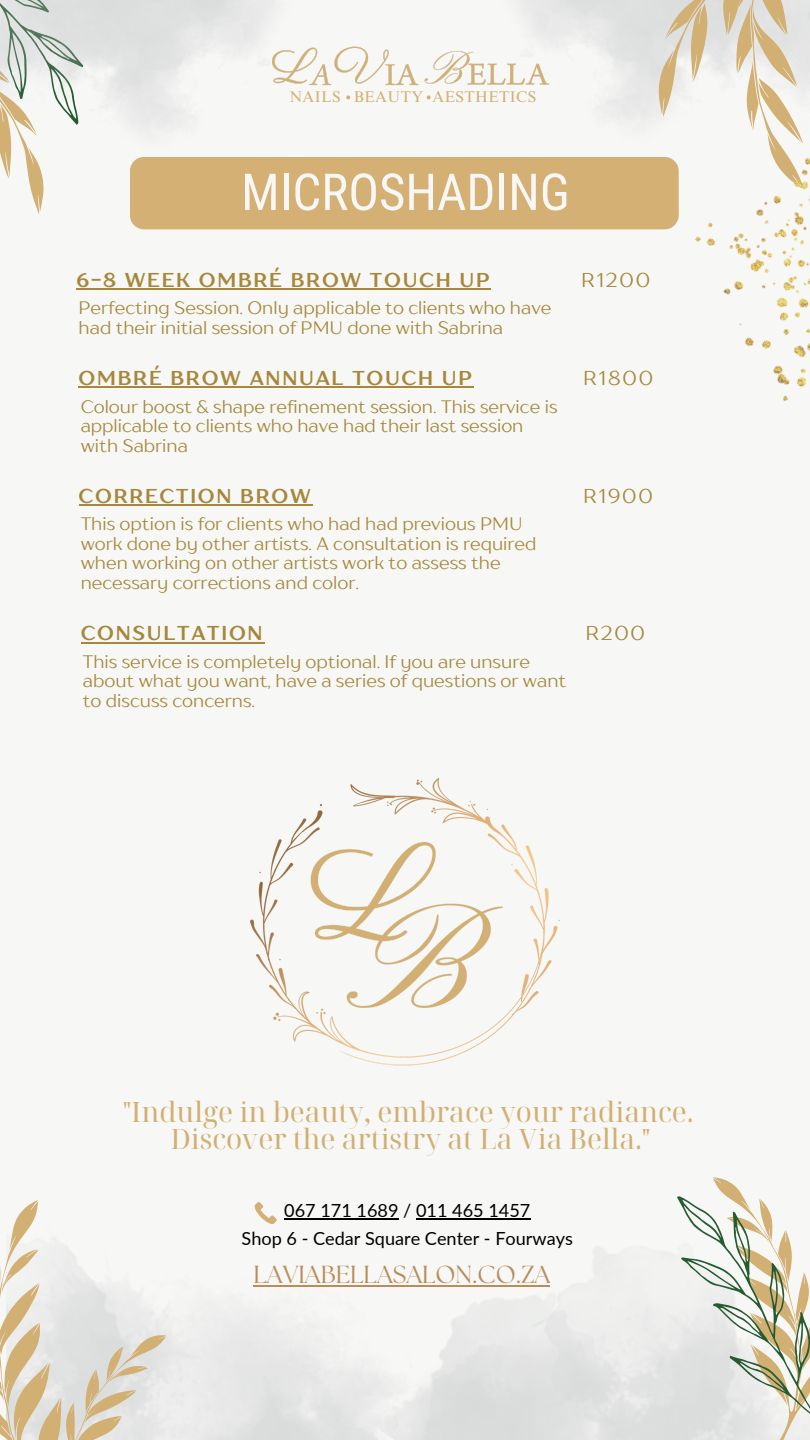
<style>
.page{position:relative;width:810px;height:1440px;background:#f7f8f6}
.page>*{position:absolute;margin:0;border:0;box-sizing:border-box;transform-origin:0 0}
.t1{font:51px "Roboto Condensed";color:#f7f8f6}
.t2{font:28px/27.8px "Noto Serif Display";color:#d2af72;text-align:center}
.t3{font:24.6px "The Seasons";color:#b98c59}
.t4{font:700 20px "TT Drugs";letter-spacing:.09em;color:#a6873b}
.t5{font:20px "TT Drugs";letter-spacing:.09em;color:#a6873b}
.t6{font:18.1px/27.8px "Lato";color:#000;text-align:center}
.t7{font:18px/19.5px "TT Drugs";color:#a6873b}
.t8{font:15.5px "Times NRMT Pro";letter-spacing:.025em;color:#d4b074}
</style>
<div class="page">
<img style="left:167px;top:1224px;width:192px;height:216px">
<img style="left:359px;top:1218px;width:229px;height:222px">
<svg style="left:658px;top:0;width:152px;height:41px;background:#dbd0bb"></svg>
<svg style="left:713px;top:1177px;width:30px;height:19px"></svg>
<svg style="left:0;top:1200px;width:167px;height:240px"></svg>
<img style="left:298px;top:26px;width:250px;height:60px">
<svg style="left:346px;top:95px;width:4px;height:4px"></svg>
<svg style="left:427px;top:95px;width:4px;height:4px"></svg>
<img style="left:250px;top:778px;width:310px;height:288px">
<svg style="left:5px;top:169px;width:39px;height:45px"></svg>
<svg style="left:588px;top:1196px;width:222px;height:244px"></svg>
<img style="left:643px;top:41px;width:167px;height:361px">
<div style="left:130px;top:157px;width:549px;height:72px;background:#d4b074;border-radius:14px"></div>
<hr style="left:77px;top:288px;width:414px;height:2px;background:#a6873b">
<hr style="left:79px;top:387px;width:395px;height:1px;background:#a6873b">
<hr style="left:79px;top:504px;width:234px;height:2px;background:#a6873b">
<hr style="left:81px;top:642px;width:183px;height:1px;background:#a6873b">
<svg style="left:254px;top:1202px;width:23px;height:22px"></svg>
<hr style="left:284px;top:1218px;width:115px;height:2px;background:#000">
<hr style="left:416px;top:1218px;width:114px;height:2px;background:#000">
<hr style="left:254px;top:1285px;width:296px;height:2px;background:#b98c59">
<img style="left:0;top:0;width:298px;height:169px">
<p class="t8" style="left:289px;top:88px;width:248px">NAILS BEAUTY AESTHETICS</p>
<h1 class="t1" style="left:241px;top:156px;width:330px">MICROSHADING</h1>
<p class="t4" style="left:76px;top:267px;width:415px">6-8 WEEK OMBRÉ BROW TOUCH UP</p>
<p class="t5" style="left:581px;top:267px;width:70px">R1200</p>
<p class="t7" style="left:79px;top:298px;width:474px">Perfecting Session. Only applicable to clients who have had their initial session of PMU done with Sabrina</p>
<p class="t4" style="left:79px;top:365px;width:395px">OMBRÉ BROW ANNUAL TOUCH UP</p>
<p class="t5" style="left:583px;top:365px;width:71px">R1800</p>
<p class="t7" style="left:81px;top:396px;width:478px">Colour boost &amp; shape refinement session. This service is applicable to clients who have had their last session with Sabrina</p>
<p class="t4" style="left:79px;top:483px;width:234px">CORRECTION BROW</p>
<p class="t5" style="left:583px;top:483px;width:71px">R1900</p>
<p class="t7" style="left:81px;top:514px;width:457px">This option is for clients who had had previous PMU work done by other artists. A consultation is required when working on other artists work to assess the necessary corrections and color.</p>
<p class="t4" style="left:81px;top:620px;width:183px">CONSULTATION</p>
<p class="t5" style="left:585px;top:620px;width:61px">R200</p>
<p class="t7" style="left:83px;top:651px;width:485px">This service is completely optional. If you are unsure about what you want, have a series of questions or want to discuss concerns.</p>
<h2 class="t2" style="left:123px;top:1099px;width:572px">"Indulge in beauty, embrace your radiance.<br>Discover the artistry at La Via Bella."</h2>
<p class="t6" style="left:242px;top:1196px;width:333px">067 171 1689 / 011 465 1457<br>Shop 6 - Cedar Square Center - Fourways</p>
<h3 class="t3" style="left:254px;top:1258px;width:298px">LAVIABELLASALON.CO.ZA</h3>
</div>
